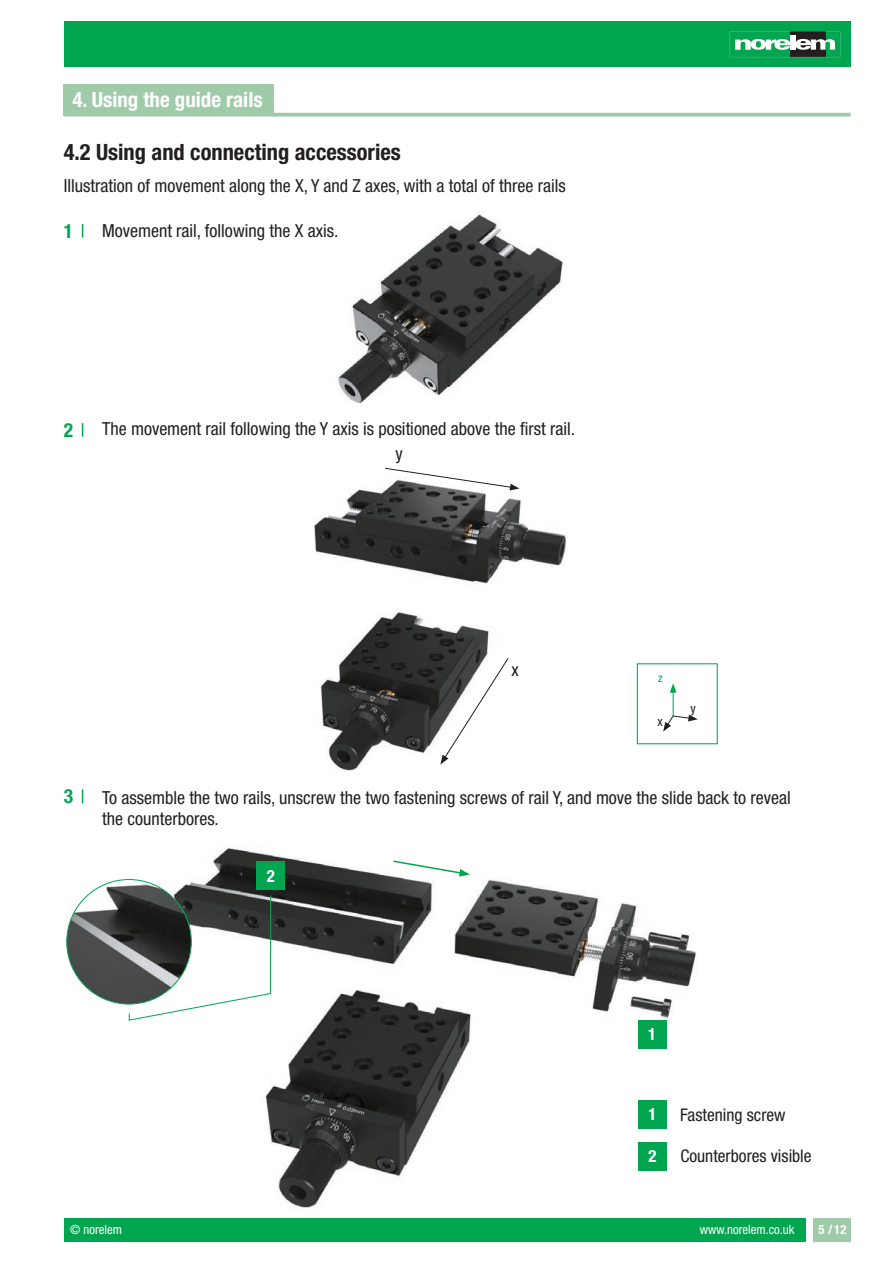
<style>
.page{position:relative;width:893px;height:1263px;background:#fff}
.page>*{position:absolute;margin:0;border:0;box-sizing:border-box;transform-origin:0 0}
.t1{font:700 condensed 22.5px "Helvetica Neue LT Std";color:#231f20}
.t2{font:700 condensed 21px "Helvetica Neue LT Std";color:#fff}
.t3{font:700 condensed 19.5px "Helvetica Neue LT Std";color:#00a54f}
.t4{font:condensed 18px/21px "Helvetica Neue LT Std";color:#231f20}
.t5{font:condensed 17.4px "Helvetica Neue LT Std";color:#231f20}
.t6{font:700 condensed 16.8px "Helvetica Neue LT Std";color:#fff}
.t7{font:condensed 13.05px "Helvetica Neue LT Std";color:#231f20}
.t8{font:condensed 12.75px "Helvetica Neue LT Std";color:#fff}
.t9{font:700 condensed 12.75px "Helvetica Neue LT Std";color:#fff}
.t10{font:condensed 11.85px "Helvetica Neue LT Std";color:#00a54f}
</style>
<div class="page">
<div style="left:64px;top:21px;width:786px;height:46px;background:#00a54f"></div>
<svg style="left:730px;top:32px;width:110px;height:25px"></svg>
<div style="left:64px;top:1218px;width:741px;height:23px;background:#00a54f"></div>
<div style="left:813px;top:1218px;width:37px;height:23px;background:#9fcba8"></div>
<div style="left:64px;top:1220px;width:741px;height:22px;background:#00a54f"></div>
<img style="left:314px;top:488px;width:253px;height:283px">
<img style="left:191px;top:847px;width:447px;height:80px">
<img style="left:265px;top:927px;width:432px;height:281px">
<svg style="left:440px;top:657px;width:69px;height:107px"></svg>
<svg style="left:384px;top:467px;width:135px;height:23px"></svg>
<svg style="left:663px;top:683px;width:35px;height:49px"></svg>
<div style="left:637px;top:663px;width:81px;height:81px;border:1px solid #00a54f"></div>
<svg style="left:82px;top:423px;width:1px;height:14px"></svg>
<svg style="left:82px;top:224px;width:1px;height:14px"></svg>
<svg style="left:82px;top:789px;width:1px;height:14px"></svg>
<div style="left:638px;top:1142px;width:29px;height:28px;background:#00a54f"></div>
<svg style="left:129px;top:895px;width:142px;height:126px"></svg>
<img style="left:67px;top:879px;width:124px;height:125px">
<div style="left:638px;top:1019px;width:28px;height:29px;background:#00a54f"></div>
<div style="left:257px;top:861px;width:28px;height:29px;background:#00a54f"></div>
<div style="left:638px;top:1100px;width:29px;height:29px;background:#00a54f"></div>
<svg style="left:392px;top:859px;width:78px;height:17px"></svg>
<div style="left:64px;top:84px;width:210px;height:31px;background:#9fcba8"></div>
<svg style="left:64px;top:113px;width:787px;height:4px;background:#aad1b2"></svg>
<img style="left:338px;top:214px;width:225px;height:190px">
<p class="t2" style="left:72px;top:87px;width:192px">4. Using the guide rails</p>
<p class="t1" style="left:64px;top:139px;width:339px">4.2 Using and connecting accessories</p>
<p class="t4" style="left:64px;top:175px;width:504px">Illustration of movement along the X, Y and Z axes, with a total of three rails</p>
<p class="t3" style="left:64px;top:219px;width:11px">1</p>
<p class="t4" style="left:102px;top:220px;width:238px">Movement rail, following the X axis.</p>
<p class="t3" style="left:64px;top:418px;width:11px">2</p>
<p class="t4" style="left:102px;top:418px;width:475px">The movement rail following the Y axis is positioned above the first rail.</p>
<p class="t4" style="left:395px;top:443px;width:9px">y</p>
<p class="t3" style="left:64px;top:784px;width:11px">3</p>
<p class="t4" style="left:511px;top:659px;width:9px">x</p>
<p class="t10" style="left:658px;top:671px;width:6px">z</p>
<p class="t7" style="left:658px;top:713px;width:7px">x</p>
<p class="t7" style="left:690px;top:701px;width:7px">y</p>
<p class="t4" style="left:102px;top:786px;width:690px">To assemble the two rails, unscrew the two fastening screws of rail Y, and move the slide back to reveal the counterbores.</p>
<p class="t6" style="left:267px;top:866px;width:10px">2</p>
<p class="t6" style="left:648px;top:1024px;width:10px">1</p>
<p class="t6" style="left:649px;top:1104px;width:10px">1</p>
<p class="t5" style="left:680px;top:1104px;width:107px">Fastening screw</p>
<p class="t6" style="left:649px;top:1146px;width:10px">2</p>
<p class="t5" style="left:680px;top:1146px;width:133px">Counterbores visible</p>
<p class="t8" style="left:719px;top:1222px;width:77px">www.norelem.fr</p>
<p class="t9" style="left:818px;top:1222px;width:15px">5 /</p>
<p class="t8" style="left:70px;top:1222px;width:53px">© norelem</p>
<p class="t8" style="left:700px;top:1222px;width:96px">www.norelem.co.uk</p>
<p class="t9" style="left:820px;top:1222px;width:28px">5 12</p>
</div>
